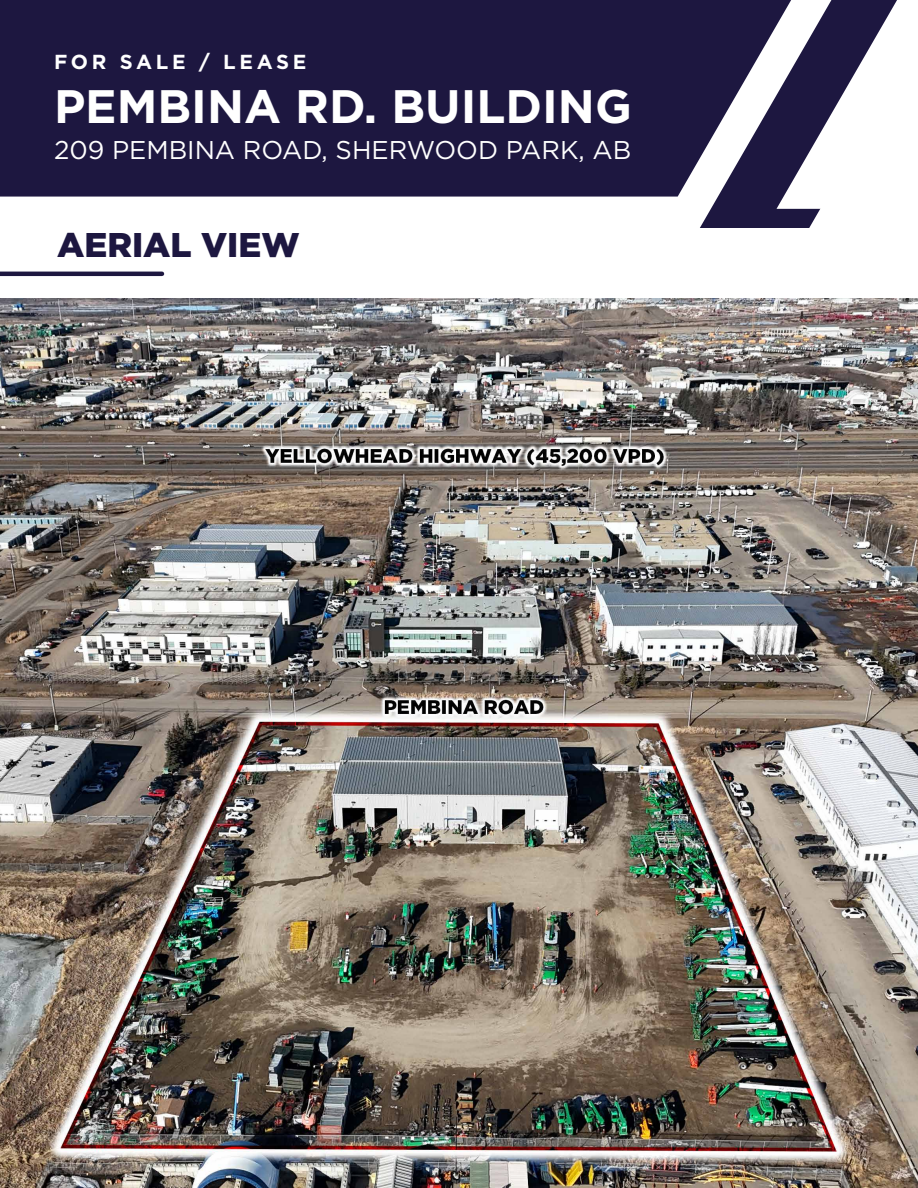
<style>
.page{position:relative;width:918px;height:1188px;background:#fff}
.page>*{position:absolute;margin:0;border:0;box-sizing:border-box;transform-origin:0 0}
.t1{font:700 46.95px "Gotham";color:#fff}
.t2{font:900 34.35px "Gotham";color:#1d1740}
.t3{font:25.65px "Gotham";color:#fff}
.t4{font:700 20.25px "Gotham";letter-spacing:.18em;color:#fff}
</style>
<div class="page">
<hr style="left:0;top:272px;width:162px;height:4px;background:#1d1740">
<img style="left:1px;top:298px;width:916px;height:890px">
<svg style="left:700px;top:197px;width:120px;height:31px;background:#373156"></svg>
<svg style="left:777px;top:0;width:120px;height:209px"></svg>
<div style="left:0;top:0;width:791px;height:197px;background:#1d1740"></div>
<p class="t4" style="left:54px;top:49px;width:254px">FOR SALE / LEASE</p>
<p class="t1" style="left:54px;top:75px;width:579px">PEMBINA RD. BUILDING</p>
<p class="t3" style="left:54px;top:133px;width:579px">209 PEMBINA ROAD, SHERWOOD PARK, AB</p>
<p class="t2" style="left:57px;top:221px;width:244px">AERIAL VIEW</p>
</div>
